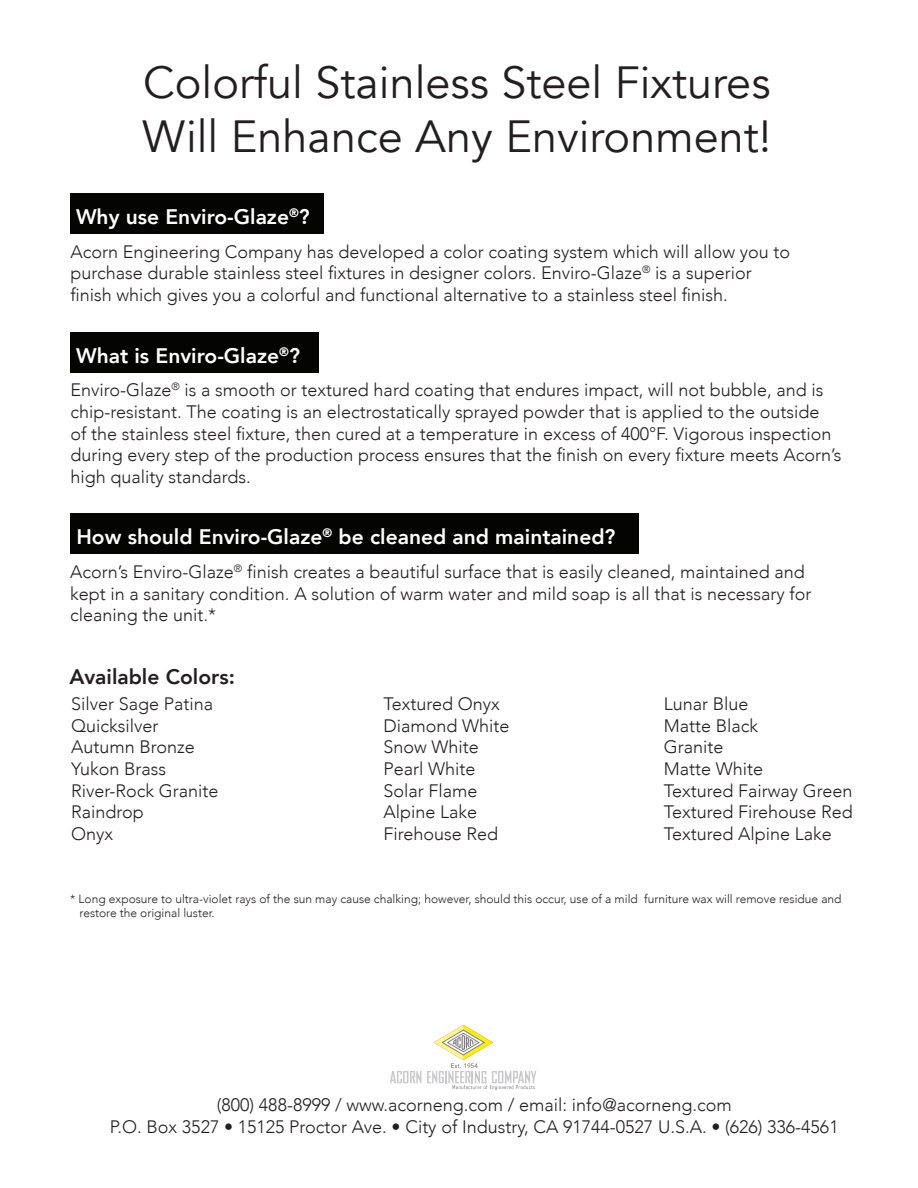
<style>
.page{position:relative;width:918px;height:1188px;background:#fff}
.page>*{position:absolute;margin:0;border:0;box-sizing:border-box;transform-origin:0 0}
.t1{font:45px/54px "Avenir";color:#231f20}
.t2{font:800 21px "Avenir";color:#fff}
.t3{font:800 21px "Avenir";color:#231f20}
.t4{font:300 18px/21.6px "Avenir";color:#231f20}
.t5{font:300 12px/14.4px "Avenir";color:#231f20}
</style>
<div class="page">
<div style="left:70px;top:193px;width:254px;height:41px;background:#040503"></div>
<div style="left:70px;top:332px;width:248px;height:40px;background:#040503"></div>
<div style="left:70px;top:514px;width:568px;height:40px;background:#040503"></div>
<svg style="left:390px;top:1071px;width:31px;height:12px"></svg>
<svg style="left:427px;top:1025px;width:109px;height:65px"></svg>
<h1 class="t1" style="left:142px;top:57px;width:630px">Colorful Stainless Steel Fixtures<br>Will Enhance Any Environment!</h1>
<p class="t2" style="left:76px;top:198px;width:235px">Why use Enviro-Glaze<sup>®</sup>?</p>
<p class="t4" style="left:70px;top:241px;width:721px">Acorn Engineering Company has developed a color coating system which will allow you to purchase durable stainless steel fixtures in designer colors. Enviro-Glaze<sup>®</sup> is a superior finish which gives you a colorful and functional alternative to a stainless steel finish.</p>
<p class="t2" style="left:76px;top:336px;width:225px">What is Enviro-Glaze<sup>®</sup>?</p>
<p class="t4" style="left:70px;top:379px;width:773px">Enviro-Glaze<sup>®</sup> is a smooth or textured hard coating that endures impact, will not bubble, and is chip-resistant. The coating is an electrostatically sprayed powder that is applied to the outside<br>of the stainless steel fixture, then cured at a temperature in excess of 400°F. Vigorous inspection during every step of the production process ensures that the finish on every fixture meets Acorn’s high quality standards.</p>
<p class="t2" style="left:76px;top:518px;width:541px">How should Enviro-Glaze<sup>®</sup> be cleaned and maintained?</p>
<p class="t4" style="left:70px;top:561px;width:743px">Acorn’s Enviro-Glaze<sup>®</sup> finish creates a beautiful surface that is easily cleaned, maintained and kept in a sanitary condition. A solution of warm water and mild soap is all that is necessary for cleaning the unit.*</p>
<p class="t3" style="left:70px;top:658px;width:167px">Available Colors:</p>
<p class="t4" style="left:71px;top:693px;width:149px">Silver Sage Patina<br>Quicksilver<br>Autumn Bronze<br>Yukon Brass<br>River-Rock Granite<br>Raindrop<br>Onyx</p>
<p class="t4" style="left:383px;top:693px;width:128px">Textured Onyx<br>Diamond White<br>Snow White<br>Pearl White<br>Solar Flame<br>Alpine Lake<br>Firehouse Red</p>
<p class="t4" style="left:664px;top:693px;width:191px">Lunar Blue<br>Matte Black<br>Granite<br>Matte White<br>Textured Fairway Green<br>Textured Firehouse Red<br>Textured Alpine Lake</p>
<p class="t5" style="left:80px;top:891px;width:764px;text-indent:-9px">* Long exposure to ultra-violet rays of the sun may cause chalking; however, should this occur, use of a mild furniture wax will remove residue and restore the original luster.</p>
<p class="t4" style="left:110px;top:1094px;width:730px;text-align:center">(800) 488-8999 / www.acorneng.com / email: info@acorneng.com<br>P.O. Box 3527 • 15125 Proctor Ave. • City of Industry, CA 91744-0527 U.S.A. • (626) 336-4561</p>
</div>
